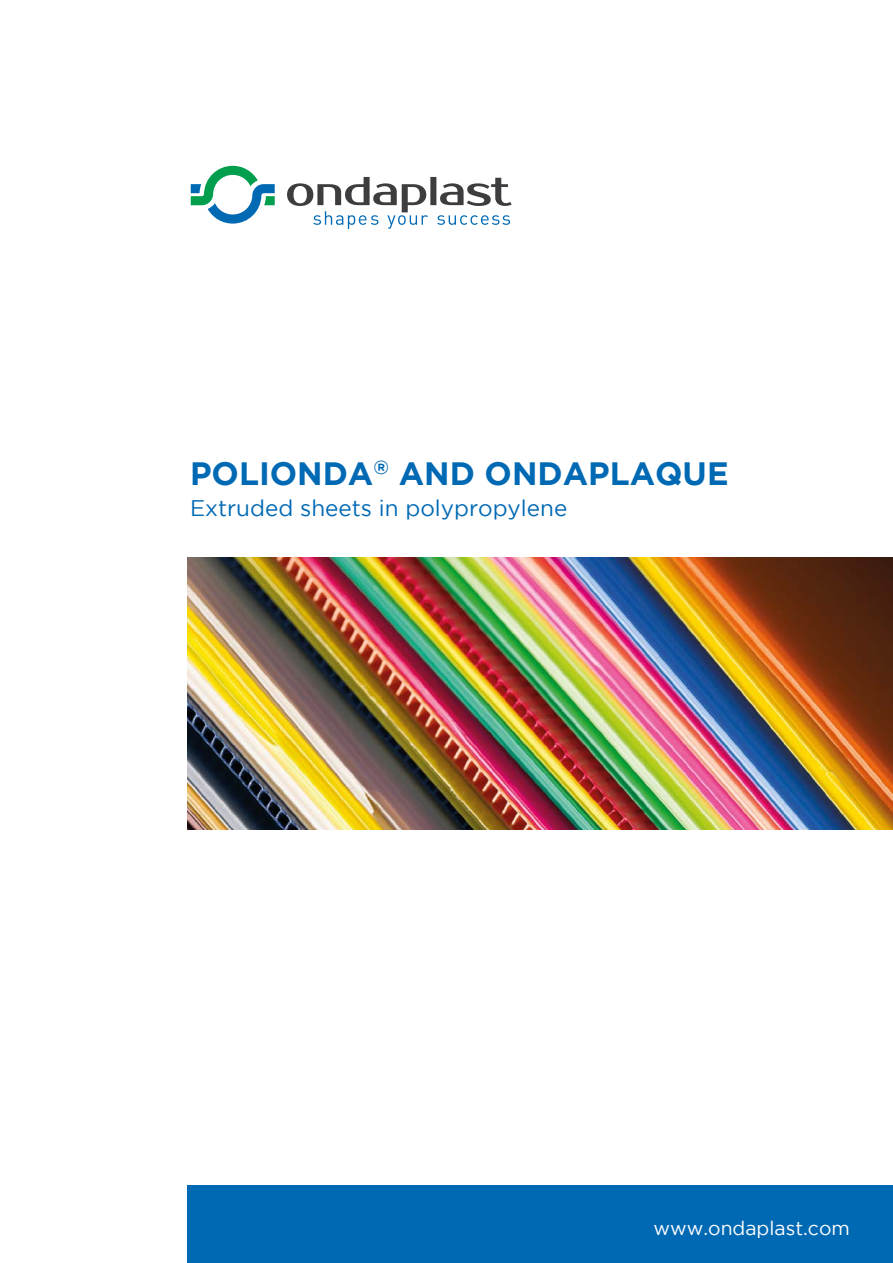
<style>
.page{position:relative;width:893px;height:1263px;background:#fff}
.page>*{position:absolute;margin:0;border:0;box-sizing:border-box;transform-origin:0 0}
.t1{font:700 32.25px "Gotham";color:#0069b4}
.t2{font:22.5px "Gotham";color:#0069b4}
.t3{font:19.35px "Gotham";color:#fff}
</style>
<div class="page">
<div style="left:188px;top:1186px;width:705px;height:77px;background:#0069b4"></div>
<svg style="left:191px;top:166px;width:84px;height:58px"></svg>
<svg style="left:287px;top:177px;width:225px;height:52px"></svg>
<img style="left:188px;top:558px;width:705px;height:272px">
<h1 class="t1" style="left:190px;top:455px;width:540px">POLIONDA<sup>®</sup> AND ONDAPLAQUE</h1>
<p class="t2" style="left:190px;top:495px;width:379px">Extruded sheets in polypropylene</p>
<p class="t3" style="left:653px;top:1217px;width:198px">www.ondaplast.com</p>
</div>
